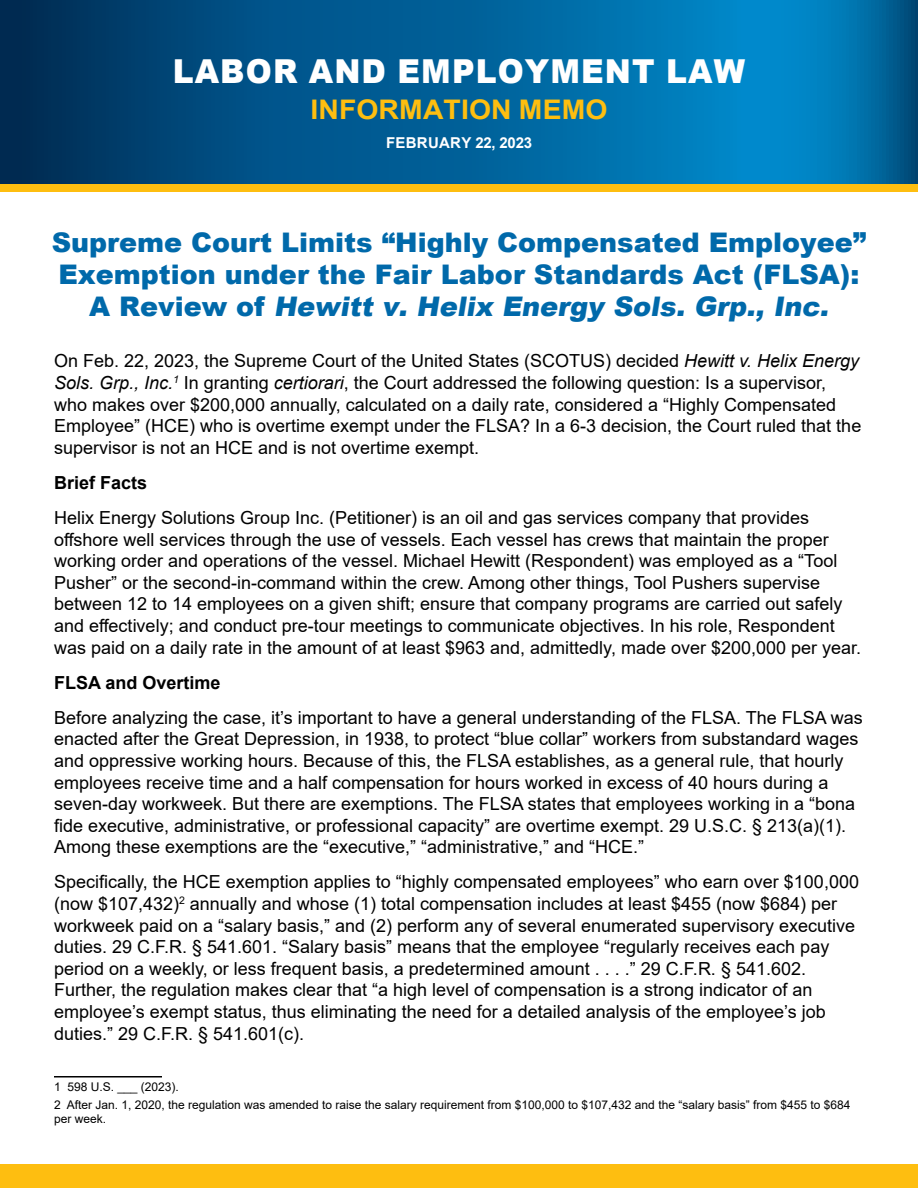
<style>
.page{position:relative;width:918px;height:1188px;background:#fff}
.page>*{position:absolute;margin:0;border:0;box-sizing:border-box;transform-origin:0 0}
.t1{font:900 33px "Arial";letter-spacing:.035em;color:#fff;scale:.95 1}
.t2{font:900 27px/32.4px "Arial";color:#0069aa;text-align:center}
.t3{font:700 27px "Arial";letter-spacing:.005em;color:#febe10;scale:1.05 1}
.t4{font:18px/21.6px "Arial";color:#000}
.t5{font:700 18px "Arial";color:#000}
.t6{font:700 15px "Arial";letter-spacing:.02em;color:#fff}
.t7{font:12px/17.7px "Arial";color:#000}
.s1{font-style:italic}
</style>
<div class="page">
<hr style="left:54px;top:1076px;width:108px;height:2px;background:#000">
<div style="left:0;top:138px;width:918px;height:54px;background:#febe10"></div>
<svg style="left:0;top:0;width:918px;height:184px;background:#005f95"></svg>
<div style="left:0;top:1164px;width:918px;height:24px;background:#febe10"></div>
<h1 class="t1" style="left:173px;top:47px;width:604px">LABOR AND EMPLOYMENT LAW</h1>
<h2 class="t3" style="left:310px;top:91px;width:285px">INFORMATION MEMO</h2>
<p class="t6" style="left:386px;top:132px;width:148px">FEBRUARY 22, 2023</p>
<h2 class="t2" style="left:52px;top:225px;width:816px">Supreme Court Limits “Highly Compensated Employee”<br>Exemption under the Fair Labor Standards Act (FLSA):<br>A Rev i ew o f <span class="s1">Hewitt v. Helix Energy Sols. Grp., Inc.</span></h2>
<p class="t4" style="left:54px;top:350px;width:809px">On Feb. 22, 2023, the Supreme Court of the United States (SCOTUS) decided <span class="s1">Hewitt v. Helix Energy Sols. Grp., Inc.</span><sup>1</sup> In granting <span class="s1">certiorari</span>, the Court addressed the following question: Is a supervisor, who makes over $200,000 annually, calculated on a daily rate, considered a “Highly Compensated Employee” (HCE) who is overtime exempt under the FLSA? In a 6-3 decision, the Court ruled that the supervisor is not an HCE and is not overtime exempt.</p>
<p class="t5" style="left:54px;top:470px;width:95px">Brief Facts</p>
<p class="t4" style="left:54px;top:507px;width:809px">Helix Energy Solutions Group Inc. (Petitioner) is an oil and gas services company that provides offshore well services through the use of vessels. Each vessel has crews that maintain the proper working order and operations of the vessel. Michael Hewitt (Respondent) was employed as a “Tool Pusher” or the second-in-command within the crew. Among other things, Tool Pushers supervise between 12 to 14 employees on a given shift; ensure that company programs are carried out safely and effectively; and conduct pre-tour meetings to communicate objectives. In his role, Respondent was paid on a daily rate in the amount of at least $963 and, admittedly, made over $200,000 per year.</p>
<p class="t5" style="left:54px;top:670px;width:168px">FLSA and Overtime</p>
<p class="t4" style="left:54px;top:707px;width:810px">Before analyzing the case, it’s important to have a general understanding of the FLSA. The FLSA was enacted after the Great Depression, in 1938, to protect “blue collar” workers from substandard wages and oppressive working hours. Because of this, the FLSA establishes, as a general rule, that hourly employees receive time and a half compensation for hours worked in excess of 40 hours during a seven-day workweek. But there are exemptions. The FLSA states that employees working in a “bona fide executive, administrative, or professional capacity” are overtime exempt. 29 U.S.C. § 213(a)(1).<br>Among these exemptions are the “executive,” “administrative,” and “HCE.”</p>
<p class="t4" style="left:54px;top:871px;width:807px">Specifically, the HCE exemption applies to “highly compensated employees” who earn over $100,000 (now $107,432)<sup>2</sup> annually and whose (1) total compensation includes at least $455 (now $684) per workweek paid on a “salary basis,” and (2) perform any of several enumerated supervisory executive duties. 29 C.F.R. § 541.601. “Salary basis” means that the employee “regularly receives each pay period on a weekly, or less frequent basis, a predetermined amount . . . .” 29 C.F.R. § 541.602.<br>Further, the regulation makes clear that “a high level of compensation is a strong indicator of an employee’s exempt status, thus eliminating the need for a detailed analysis of the employee’s job duties.” 29 C.F.R. § 541.601(c).</p>
<p class="t7" style="left:54px;top:1078px;width:798px">1 598 U.S. ___ (2023).<br>2 After Jan. 1, 2020, the regulation was amended to raise the salary requirement from $100,000 to $107,432 and the “salary basis” from $455 to $684</p>
<p class="t7" style="left:54px;top:1110px;width:54px">per week.</p>
</div>
